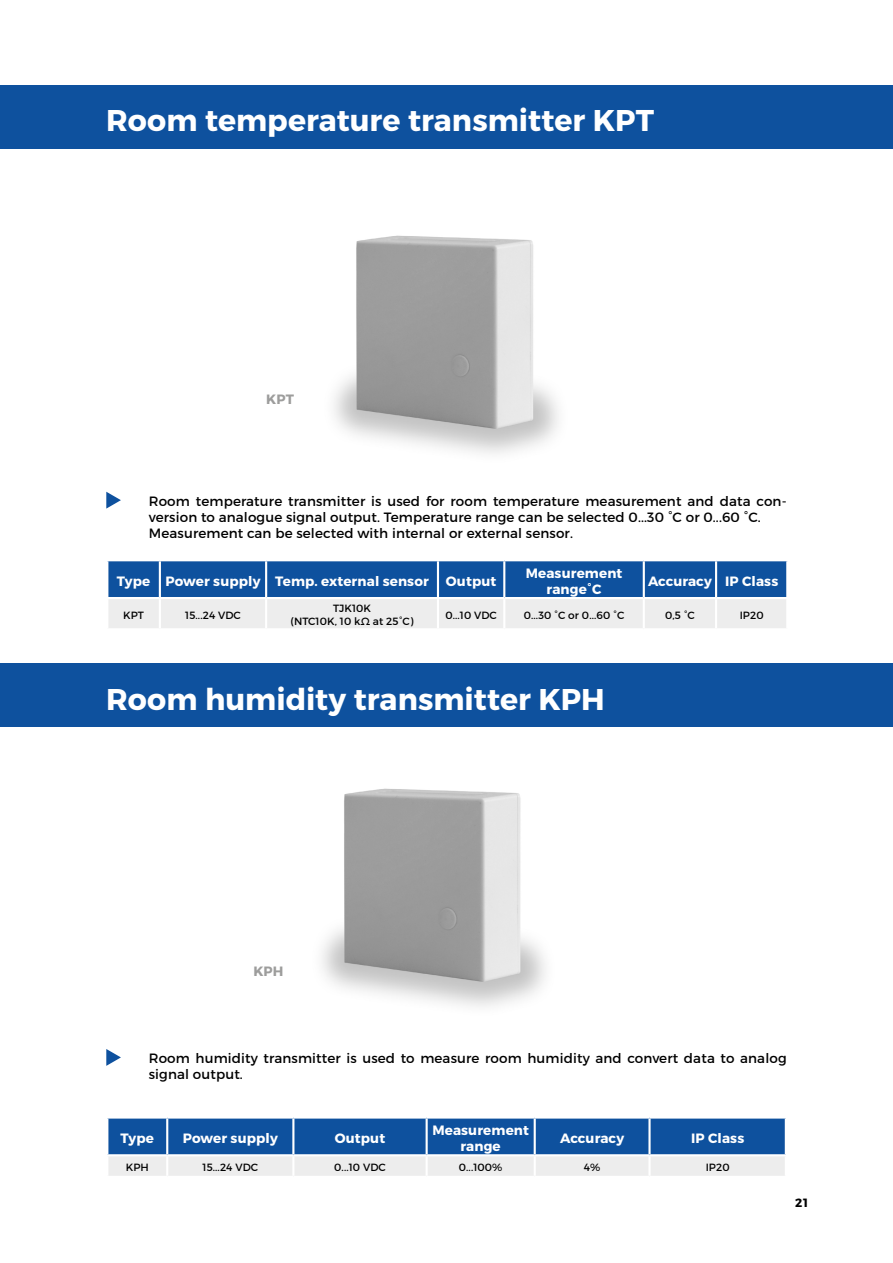
<style>
.page{position:relative;width:893px;height:1263px;background:#fff}
.page>*{position:absolute;margin:0;border:0;box-sizing:border-box;transform-origin:0 0}
.t1{font:700 30px "Montserrat";color:#fff}
.t2{font:13.5px/16.2px "Montserrat";letter-spacing:.01em;color:#000}
.t3{font:700 13.5px/16.2px "Montserrat";letter-spacing:.01em;color:#fff;text-align:center}
.t4{font:700 13.5px "Montserrat";letter-spacing:.01em;color:#9d9d9c}
.t5{font:700 12px "Montserrat";color:#000}
.t6{font:10.5px/12.6px "Montserrat";letter-spacing:.01em;color:#000;text-align:center}
</style>
<div class="page">
<img style="left:334px;top:235px;width:225px;height:219px">
<div style="left:0;top:85px;width:893px;height:63px;background:#0e519e"></div>
<svg style="left:106px;top:492px;width:15px;height:17px"></svg>
<svg style="left:108px;top:561px;width:678px;height:67px;background:#7397c1"></svg>
<hr style="left:159px;top:561px;width:2px;height:36px;background:#fff">
<hr style="left:265px;top:561px;width:2px;height:36px;background:#fff">
<hr style="left:437px;top:561px;width:2px;height:36px;background:#fff">
<hr style="left:503px;top:561px;width:2px;height:36px;background:#fff">
<hr style="left:643px;top:561px;width:2px;height:36px;background:#fff">
<hr style="left:715px;top:561px;width:2px;height:36px;background:#fff">
<hr style="left:106px;top:597px;width:54px;height:2px;background:#fff">
<hr style="left:160px;top:597px;width:106px;height:2px;background:#fff">
<hr style="left:159px;top:599px;width:2px;height:29px;background:#fff">
<hr style="left:266px;top:597px;width:172px;height:2px;background:#fff">
<hr style="left:265px;top:599px;width:2px;height:29px;background:#fff">
<hr style="left:438px;top:597px;width:66px;height:2px;background:#fff">
<hr style="left:437px;top:599px;width:2px;height:29px;background:#fff">
<hr style="left:504px;top:597px;width:140px;height:2px;background:#fff">
<hr style="left:503px;top:599px;width:2px;height:29px;background:#fff">
<hr style="left:644px;top:597px;width:72px;height:2px;background:#fff">
<hr style="left:643px;top:599px;width:2px;height:29px;background:#fff">
<hr style="left:716px;top:597px;width:72px;height:2px;background:#fff">
<hr style="left:715px;top:599px;width:2px;height:29px;background:#fff">
<img style="left:322px;top:788px;width:224px;height:219px">
<div style="left:0;top:664px;width:893px;height:63px;background:#0e519e"></div>
<svg style="left:106px;top:1049px;width:15px;height:17px"></svg>
<svg style="left:108px;top:1118px;width:677px;height:58px;background:#618bbb"></svg>
<hr style="left:166px;top:1118px;width:2px;height:36px;background:#fff">
<hr style="left:292px;top:1118px;width:2px;height:36px;background:#fff">
<hr style="left:426px;top:1118px;width:2px;height:36px;background:#fff">
<hr style="left:534px;top:1118px;width:2px;height:36px;background:#fff">
<hr style="left:648px;top:1118px;width:3px;height:36px;background:#fff">
<hr style="left:106px;top:1154px;width:61px;height:2px;background:#fff">
<hr style="left:167px;top:1154px;width:126px;height:2px;background:#fff">
<hr style="left:166px;top:1156px;width:2px;height:20px;background:#fff">
<hr style="left:293px;top:1154px;width:134px;height:2px;background:#fff">
<hr style="left:292px;top:1156px;width:2px;height:20px;background:#fff">
<hr style="left:427px;top:1154px;width:108px;height:2px;background:#fff">
<hr style="left:426px;top:1156px;width:2px;height:20px;background:#fff">
<hr style="left:535px;top:1154px;width:114px;height:2px;background:#fff">
<hr style="left:534px;top:1156px;width:2px;height:20px;background:#fff">
<hr style="left:649px;top:1154px;width:138px;height:2px;background:#fff">
<hr style="left:648px;top:1156px;width:3px;height:20px;background:#fff">
<h1 class="t1" style="left:106px;top:102px;width:549px">Room temperature transmitter KPT</h1>
<p class="t4" style="left:266px;top:390px;width:29px">KPT</p>
<p class="t2" style="left:149px;top:493px;width:639px">Room temperature transmitter is used for room temperature measurement and data con&shy;version to analogue signal output. Temperature range can be selected 0...30 °C or 0...60 °C.<br>Measurement can be selected with internal or external sensor.</p>
<p class="t3" style="left:117px;top:573px;width:314px">Type Power supply Temp. external sensor</p>
<p class="t3" style="left:446px;top:573px;width:52px">Output</p>
<p class="t3" style="left:526px;top:565px;width:98px">Measurement range°C</p>
<p class="t3" style="left:648px;top:573px;width:132px">Accuracy IP Class</p>
<p class="t6" style="left:123px;top:609px;width:22px">KPT</p>
<p class="t6" style="left:185px;top:609px;width:57px">15...24 VDC</p>
<p class="t6" style="left:291px;top:602px;width:124px">TJK10K<br>(NTC10K, 10 kΩ at 25°C)</p>
<p class="t6" style="left:445px;top:609px;width:53px">0...10 VDC</p>
<p class="t6" style="left:524px;top:609px;width:102px">0...30 °C or 0...60 °C</p>
<p class="t6" style="left:665px;top:609px;width:31px">0,5 °C</p>
<p class="t6" style="left:740px;top:609px;width:25px">IP20</p>
<h1 class="t1" style="left:106px;top:680px;width:500px">Room humidity transmitter KPH</h1>
<p class="t4" style="left:253px;top:963px;width:32px">KPH</p>
<p class="t2" style="left:149px;top:1050px;width:639px">Room humidity transmitter is used to measure room humidity and convert data to analog signal output.</p>
<p class="t3" style="left:120px;top:1130px;width:35px">Type</p>
<p class="t3" style="left:183px;top:1130px;width:96px">Power supply</p>
<p class="t3" style="left:335px;top:1130px;width:52px">Output</p>
<p class="t3" style="left:432px;top:1122px;width:98px">Measurement range</p>
<p class="t3" style="left:560px;top:1130px;width:66px">Accuracy</p>
<p class="t3" style="left:691px;top:1130px;width:55px">IP Class</p>
<p class="t6" style="left:126px;top:1161px;width:25px">KPH</p>
<p class="t6" style="left:203px;top:1161px;width:57px">15...24 VDC</p>
<p class="t6" style="left:334px;top:1161px;width:53px">0...10 VDC</p>
<p class="t6" style="left:459px;top:1161px;width:45px">0...100%</p>
<p class="t6" style="left:584px;top:1161px;width:18px">4%</p>
<p class="t6" style="left:706px;top:1161px;width:25px">IP20</p>
<p class="t5" style="left:795px;top:1195px;width:14px">21</p>
</div>
